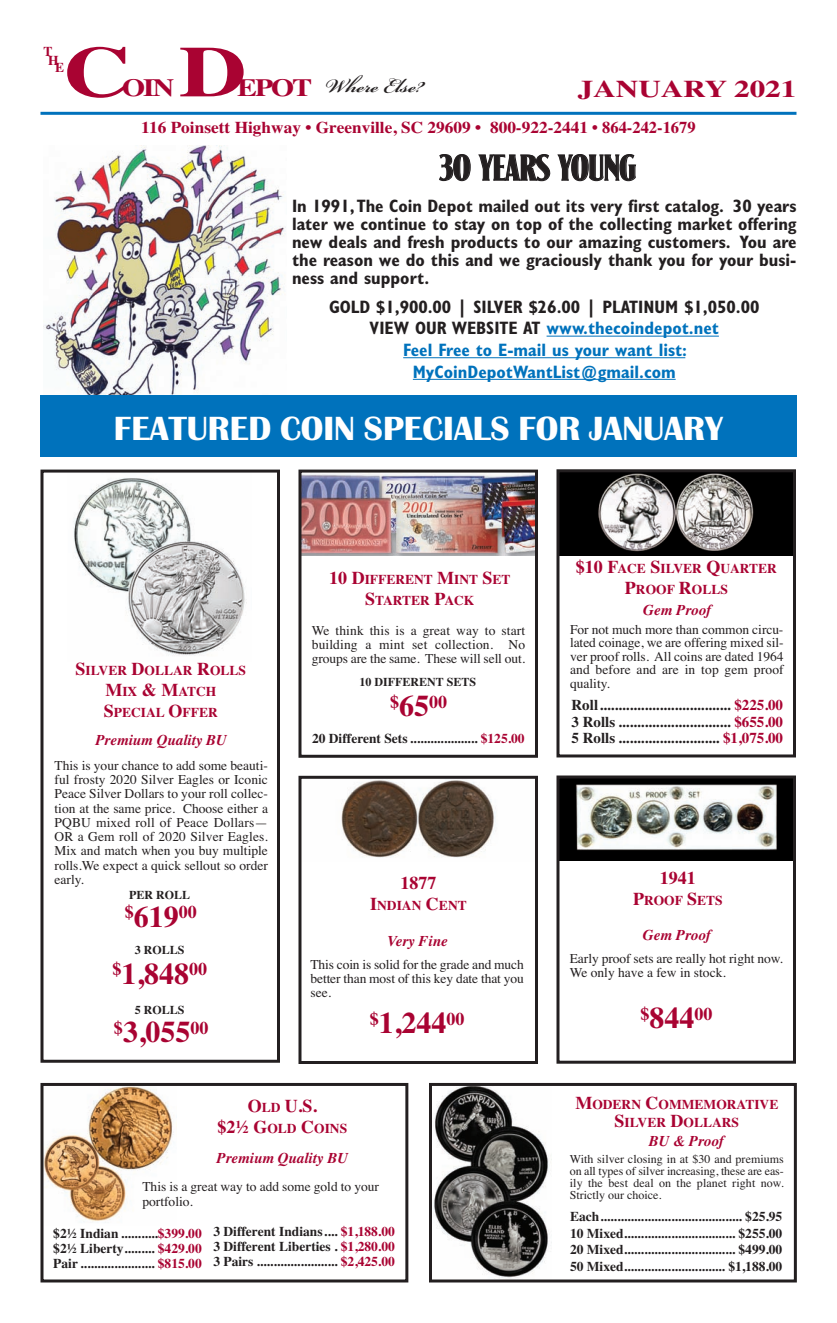
<style>
.page{position:relative;width:837px;height:1323px;background:#fff}
.page>*{position:absolute;margin:0;border:0;box-sizing:border-box;transform-origin:0 0}
.t1{font:700 72px "Times";color:#a90332;scale:1.3 1}
.t2{font:36px "LHF Signmaker";letter-spacing:-.005em;color:#231f20}
.t3{font:33px "Scotsdale";color:#fff}
.t4{font:700 30px/58.8px "Times";color:#a90332}
.t5{font:700 30px "Bickham Script Std";color:#231f20}
.t6{font:700 24.75px "Times";letter-spacing:-.065em;color:#a90332;scale:1.2 1}
.t7{font:700 24px "Times";color:#a90332;scale:1.3 1}
.t8{font:700 condensed 18px/18px "Gill Sans";color:#231f20;text-align:justify}
.t9{font:700 condensed 18px/21.6px "Gill Sans";color:#0072bc;text-align:center}
.t10{font:700 18px "Times";color:#a90332}
.t11{font:700 16.5px "Times";color:#a90332;scale:1.05 1}
.t12{font:700 15px/16.5px "Times";color:#231f20;text-align:justify}
.t13{font:italic 700 15px "Times";color:#a90332}
.t14{font:13.5px/14.2px "Times";color:#231f20;text-align:justify}
.t15{font:700 13.5px/15px "Times";color:#231f20;text-align:justify}
.t16{font:700 13.5px/21px "Times";color:#a90332;text-align:center}
.t17{font:12px/12px "Times";letter-spacing:.01em;color:#231f20;text-align:justify}
.t18{font:700 12px "Times";color:#231f20}
.s1{color:#231f20}
.s2{font-size:18px}
.s3{font-size:30px}
.s4{color:#a90332}
.s5{font-size:13.5px}
</style>
<div class="page">
<hr style="left:40px;top:112px;width:756px;height:3px;background:#0072bc">
<hr style="left:547px;top:336px;width:172px;height:1px;background:#0072bc">
<hr style="left:403px;top:357px;width:282px;height:1px;background:#0072bc">
<hr style="left:413px;top:379px;width:263px;height:1px;background:#0072bc">
<img style="left:43px;top:146px;width:243px;height:249px">
<div style="left:40px;top:395px;width:757px;height:62px;background:#0072bc"></div>
<img style="left:73px;top:478px;width:174px;height:177px">
<div style="left:40px;top:470px;width:240px;height:593px;border:3px solid #231f20"></div>
<img style="left:302px;top:474px;width:232px;height:81px">
<div style="left:298px;top:470px;width:240px;height:288px;border:3px solid #231f20"></div>
<img style="left:44px;top:1087px;width:130px;height:135px">
<div style="left:40px;top:1083px;width:368px;height:199px;border:3px solid #231f20"></div>
<img style="left:433px;top:1087px;width:116px;height:191px">
<div style="left:429px;top:1083px;width:368px;height:199px;border:3px solid #231f20"></div>
<img style="left:341px;top:780px;width:155px;height:78px">
<div style="left:298px;top:776px;width:240px;height:288px;border:3px solid #231f20"></div>
<img style="left:560px;top:473px;width:232px;height:82px">
<div style="left:556px;top:469px;width:240px;height:288px;border:3px solid #231f20"></div>
<img style="left:560px;top:780px;width:232px;height:81px">
<div style="left:556px;top:776px;width:240px;height:288px;border:3px solid #231f20"></div>
<p class="t16" style="left:44px;top:40px;width:11px">T</p>
<p class="t16" style="left:48px;top:49px;width:12px">H</p>
<p class="t16" style="left:55px;top:57px;width:11px">E</p>
<h1 class="t1" style="left:64px;top:29px;width:53px">C</h1>
<h1 class="t1" style="left:179px;top:29px;width:53px">D</h1>
<h3 class="t6" style="left:122px;top:73px;width:45px">OIN</h3>
<h3 class="t6" style="left:237px;top:73px;width:64px">EPOT</h3>
<h3 class="t5" style="left:325px;top:64px;width:100px">Where Else?</h3>
<h3 class="t7" style="left:578px;top:74px;width:170px">JANUARY 2021</h3>
<p class="t11" style="left:141px;top:118px;width:529px">116 Poinsett Highway • Greenville, SC 29609 • 800-922-2441 • 864-242-1679</p>
<h2 class="t2" style="left:439px;top:156px;width:198px">30 YEARS YOUNG</h2>
<p class="t8" style="left:292px;top:199px;width:506px">In 1991,The Coin Depot mailed out its very first catalog. 30 years later we continue to stay on top of the collecting market offering new deals and fresh products to our amazing customers. You are the reason we do this and we graciously thank you for your busi&shy;ness and support.</p>
<h3 class="t9" style="left:329px;top:297px;width:432px"><span class="s1">GOLD $1,900.00 | SILVER $26.00 | PLATINUM $1,050.00<br>VIEW OUR WEBSITE AT</span> www.thecoindepot.net<br>Feel Free to E-mail us your want list:<br>MyCoinDepotWantList@gmail.com</h3>
<h3 class="t3" style="left:114px;top:411px;width:611px">FEATURED COIN SPECIALS FOR JANUARY</h3>
<p class="t16" style="left:76px;top:660px;width:172px"><span class="s2">S</span>ILVER <span class="s2">D</span>OLLAR <span class="s2">R</span>OLLS<br><span class="s2">M</span>IX <span class="s2">&amp; M</span>ATCH<br><span class="s2">S</span>PECIAL <span class="s2">O</span>FFER</p>
<p class="t13" style="left:95px;top:731px;width:133px">Premium Quality BU</p>
<p class="t14" style="left:55px;top:758px;width:215px">This is your chance to add some beauti&shy;ful frosty 2020 Silver Eagles or Iconic Peace Silver Dollars to your roll collec&shy;tion at the same price. Choose either a PQBU mixed roll of Peace Dollars— OR a Gem roll of 2020 Silver Eagles.<br>Mix and match when you buy multiple rolls.We expect a quick sellout so order early.</p>
<p class="t18" style="left:129px;top:887px;width:63px">PER ROLL</p>
<h3 class="t10" style="left:125px;top:902px;width:74px">$<span class="s3">619</span>00</h3>
<p class="t18" style="left:135px;top:943px;width:51px">3 ROLLS</p>
<h3 class="t4" style="left:112px;top:944px;width:97px"><sup>$</sup>1,848<sup>00 $</sup>3,055<sup>00</sup></h3>
<p class="t18" style="left:135px;top:1003px;width:51px">5 ROLLS</p>
<p class="t16" style="left:329px;top:569px;width:183px"><span class="s2">10 D</span>IFFERENT <span class="s2">M</span>INT <span class="s2">S</span>ET<br><span class="s2">S</span>TARTER <span class="s2">P</span>ACK</p>
<p class="t14" style="left:312px;top:623px;width:215px">We think this is a great way to start building a mint set collection. No groups are the same. These will sell out.</p>
<h3 class="t10" style="left:390px;top:691px;width:58px">$<span class="s3">65</span>00</h3>
<p class="t18" style="left:359px;top:674px;width:118px">10 DIFFERENT SETS</p>
<p class="t15" style="left:312px;top:730px;width:214px">20 Different Sets .................... <span class="s4">$125.00</span></p>
<h3 class="t10" style="left:400px;top:873px;width:37px">1877</h3>
<p class="t16" style="left:370px;top:895px;width:98px"><span class="s2">I</span>NDIAN <span class="s2">C</span>ENT</p>
<p class="t13" style="left:387px;top:932px;width:62px">Very Fine</p>
<p class="t14" style="left:310px;top:957px;width:215px">This coin is solid for the grade and much better than most of this key date that you see.</p>
<h3 class="t4" style="left:370px;top:994px;width:96px"><sup>$</sup>1,244<sup>00</sup></h3>
<h3 class="t10" style="left:248px;top:1095px;width:71px">O<span class="s5">LD</span> U.S.</h3>
<p class="t16" style="left:217px;top:1118px;width:131px"><span class="s2">$2½ G</span>OLD <span class="s2">C</span>OINS</p>
<p class="t13" style="left:217px;top:1149px;width:133px">Premium Quality BU</p>
<p class="t14" style="left:142px;top:1179px;width:238px;line-height:15px">This is a great way to add some gold to your portfolio.</p>
<p class="t15" style="left:53px;top:1226px;width:150px">$2½ Indian ...........<span class="s4">$399.00 </span>$2½ Liberty......... <span class="s4">$429.00<br></span>Pair ...................... <span class="s4">$815.00</span></p>
<p class="t15" style="left:213px;top:1224px;width:183px">3 Different Indians.... <span class="s4">$1,188.00<br></span>3 Different Liberties . <span class="s4">$1,280.00<br></span>3 Pairs ........................ <span class="s4">$2,425.00</span></p>
<p class="t16" style="left:576px;top:558px;width:203px"><span class="s2">$10 F</span>ACE <span class="s2">S</span>ILVER <span class="s2">Q</span>UARTER<br><span class="s2">P</span>ROOF <span class="s2">R</span>OLLS</p>
<p class="t13" style="left:643px;top:601px;width:69px">Gem Proof</p>
<p class="t14" style="left:570px;top:622px;width:215px;line-height:13.5px">For not much more than common circu&shy;lated coinage, we are offering mixed sil&shy;ver proof rolls. All coins are dated 1964 and before and are in top gem proof quality.</p>
<p class="t12" style="left:572px;top:697px;width:213px">Roll................................... <span class="s4">$225.00<br></span>3 Rolls .............................. <span class="s4">$655.00<br></span>5 Rolls ........................... <span class="s4">$1,075.00</span></p>
<h3 class="t10" style="left:660px;top:867px;width:37px">1941</h3>
<p class="t16" style="left:633px;top:890px;width:91px"><span class="s2">P</span>ROOF <span class="s2">S</span>ETS</p>
<p class="t13" style="left:643px;top:926px;width:69px">Gem Proof</p>
<p class="t14" style="left:570px;top:951px;width:215px">Early proof sets are really hot right now.<br>We only have a few in stock.</p>
<h3 class="t10" style="left:640px;top:1003px;width:73px">$<span class="s3">844</span>00</h3>
<p class="t16" style="left:575px;top:1095px;width:204px;line-height:18px"><span class="s2">M</span>ODERN <span class="s2">C</span>OMMEMORATIVE<br><span class="s2">S</span>ILVER <span class="s2">D</span>OLLARS</p>
<p class="t13" style="left:649px;top:1132px;width:77px">BU &amp; Proof</p>
<p class="t17" style="left:570px;top:1153px;width:216px">With silver closing in at $30 and premiums on all types of silver increasing, these are eas&shy;ily the best deal on the planet right now.<br>Strictly our choice.</p>
<p class="t15" style="left:570px;top:1208px;width:214px;line-height:16.5px">Each.......................................... $25.95<br>10 Mixed................................. $255.00<br>20 Mixed................................. $499.00<br>50 Mixed.............................. $1,188.00</p>
</div>
